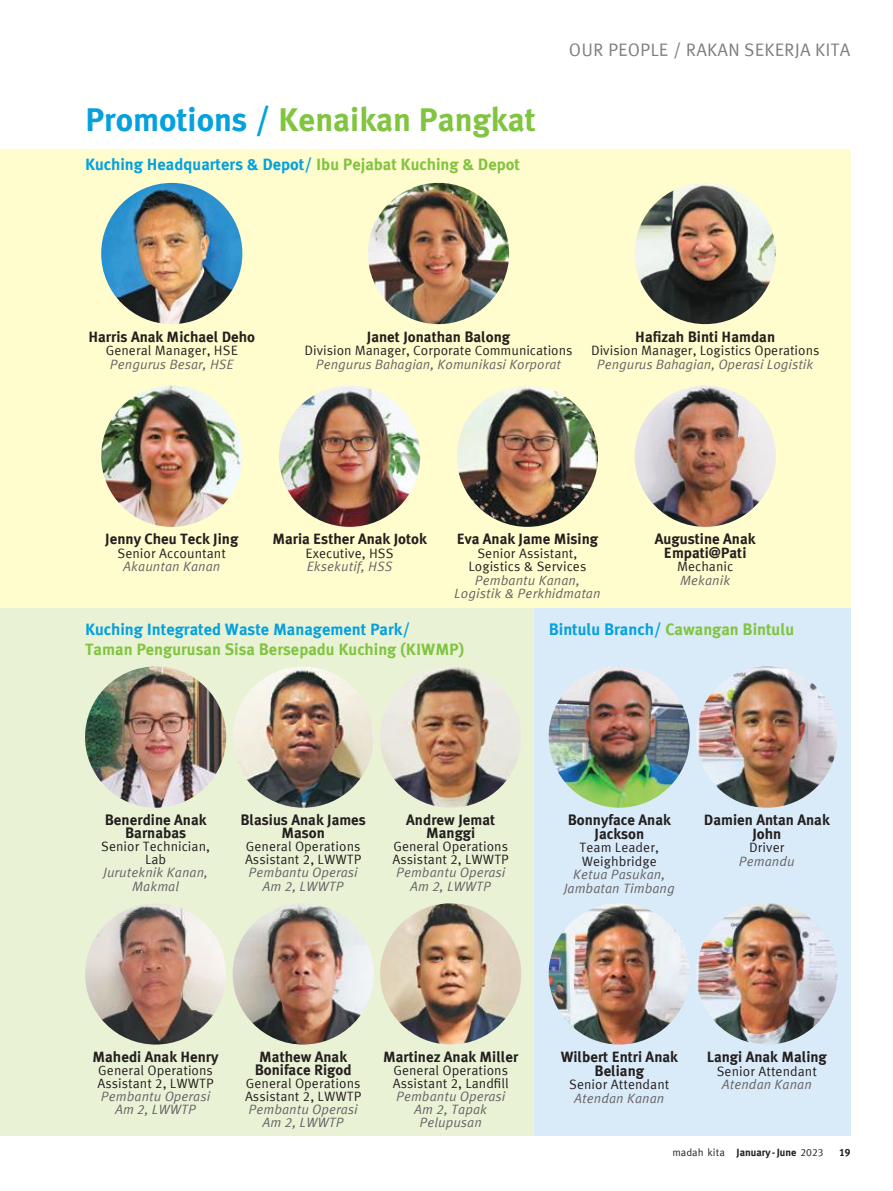
<style>
.page{position:relative;width:893px;height:1191px;background:#fff}
.page>*{position:absolute;margin:0;border:0;box-sizing:border-box;transform-origin:0 0}
.t1{font:700 33px "Meta Korrespondenz";color:#81c440}
.t2{font:18px "Meta Korrespondenz";color:#7d7c7e}
.t3{font:700 16.5px "Meta Korrespondenz";color:#05a1dd}
.t4{font:700 16.5px "Meta Korrespondenz";color:#81c440}
.t5{font:700 15px/13px "Meta Korrespondenz";color:#241f1f;text-align:center}
.t6{font:13.5px/13px "Meta Korrespondenz";color:#241f1f}
.t7{font:italic 13.5px/13px "Meta Korrespondenz";color:#656365;text-align:center}
.t8{font:10.5px "Meta Korrespondenz";color:#241f1f}
.t9{font:700 10.5px "Meta Korrespondenz";color:#241f1f}
.s1{color:#05a1dd}
.s2{color:#81c440}
.s3{font-weight:700}
</style>
<div class="page">
<div style="left:0;top:149px;width:850px;height:478px;background:#fffccd"></div>
<div style="left:0;top:608px;width:850px;height:527px;background:#eaf2d6"></div>
<div style="left:534px;top:608px;width:316px;height:527px;background:#d9eaf8"></div>
<img style="left:85px;top:903px;width:141px;height:141px;border-radius:71px">
<img style="left:233px;top:903px;width:141px;height:141px;border-radius:71px">
<img style="left:380px;top:903px;width:141px;height:141px;border-radius:71px">
<img style="left:101px;top:183px;width:141px;height:141px;border-radius:71px">
<img style="left:368px;top:183px;width:141px;height:141px;border-radius:71px">
<img style="left:635px;top:183px;width:141px;height:141px;border-radius:71px">
<img style="left:233px;top:666px;width:141px;height:141px;border-radius:71px">
<img style="left:380px;top:666px;width:141px;height:141px;border-radius:71px">
<img style="left:85px;top:666px;width:141px;height:141px;border-radius:71px">
<img style="left:101px;top:386px;width:141px;height:141px;border-radius:71px">
<img style="left:457px;top:386px;width:141px;height:141px;border-radius:71px">
<img style="left:635px;top:386px;width:141px;height:141px;border-radius:71px">
<img style="left:279px;top:386px;width:141px;height:141px;border-radius:71px">
<img style="left:549px;top:666px;width:141px;height:141px;border-radius:71px">
<img style="left:696px;top:666px;width:141px;height:141px;border-radius:71px">
<img style="left:549px;top:903px;width:141px;height:141px;border-radius:71px">
<img style="left:696px;top:903px;width:141px;height:141px;border-radius:71px">
<h1 class="t1" style="left:85px;top:100px;width:452px"><span class="s1">Promotions /</span> Kenaikan Pangkat</h1>
<p class="t3" style="left:85px;top:154px;width:436px">Kuching Headquarters &amp; Depot/ <span class="s2">Ibu Pejabat Kuching &amp; Depot</span></p>
<h2 class="t2" style="left:569px;top:39px;width:283px">OUR PEOPLE / RAKAN SEKERJA KITA</h2>
<p class="t5" style="left:88px;top:330px;width:168px">Harris Anak Michael Deho</p>
<p class="t6" style="left:106px;top:344px;width:134px">General Manager, HSE</p>
<p class="t7" style="left:110px;top:357px;width:125px">Pengurus Besar, HSE</p>
<p class="t5" style="left:367px;top:330px;width:145px">Janet Jonathan Balong</p>
<p class="t6" style="left:305px;top:344px;width:269px">Division Manager, Corporate Communications</p>
<p class="t7" style="left:316px;top:357px;width:247px">Pengurus Bahagian, Komunikasi Korporat</p>
<p class="t5" style="left:635px;top:330px;width:141px">Hafizah Binti Hamdan</p>
<p class="t6" style="left:591px;top:344px;width:230px">Division Manager, Logistics Operations</p>
<p class="t7" style="left:597px;top:357px;width:218px">Pengurus Bahagian, Operasi Logistik</p>
<p class="t5" style="left:105px;top:532px;width:135px">Jenny Cheu Teck Jing</p>
<p class="t6" style="left:118px;top:546px;width:110px">Senior Accountant</p>
<p class="t7" style="left:123px;top:560px;width:99px">Akauntan Kanan</p>
<p class="t5" style="left:272px;top:532px;width:156px">Maria Esther Anak Jotok</p>
<p class="t6" style="left:305px;top:546px;width:90px">Executive, HSS</p>
<p class="t7" style="left:307px;top:560px;width:87px">Eksekutif, HSS</p>
<p class="t5" style="left:457px;top:532px;width:143px">Eva Anak Jame Mising</p>
<p class="t6" style="left:468px;top:546px;width:119px;line-height:13.5px;text-align:center">Senior Assistant,<br>Logistics &amp; Services</p>
<p class="t7" style="left:454px;top:573px;width:148px;line-height:13.5px">Pembantu Kanan,<br>Logistik &amp; Perkhidmatan</p>
<p class="t5" style="left:655px;top:532px;width:102px;line-height:13.5px">Augustine Anak<br>Empati@Pati</p>
<p class="t6" style="left:677px;top:560px;width:58px">Mechanic</p>
<p class="t7" style="left:680px;top:573px;width:52px">Mekanik</p>
<p class="t3" style="left:85px;top:620px;width:327px">Kuching Integrated Waste Management Park/</p>
<p class="t4" style="left:85px;top:639px;width:381px">Taman Pengurusan Sisa Bersepadu Kuching (KIWMP)</p>
<p class="t4" style="left:549px;top:620px;width:247px"><span class="s1">Bintulu Branch/</span> Cawangan Bintulu</p>
<p class="t5" style="left:105px;top:813px;width:103px">Benerdine Anak<br>Barnabas</p>
<p class="t6" style="left:101px;top:840px;width:110px;text-align:center">Senior Technician,<br>Lab</p>
<p class="t7" style="left:103px;top:866px;width:106px">Juruteknik Kanan,<br>Makmal</p>
<p class="t5" style="left:240px;top:813px;width:127px">Blasius Anak James<br>Mason</p>
<p class="t6" style="left:245px;top:840px;width:118px">General Operations<br>Assistant 2, LWWTP</p>
<p class="t7" style="left:248px;top:866px;width:111px">Pembantu Operasi<br>Am 2, LWWTP</p>
<p class="t5" style="left:406px;top:813px;width:90px">Andrew Jemat<br>Manggi</p>
<p class="t6" style="left:393px;top:840px;width:118px">General Operations<br>Assistant 2, LWWTP</p>
<p class="t7" style="left:396px;top:866px;width:111px">Pembantu Operasi<br>Am 2, LWWTP</p>
<p class="t5" style="left:568px;top:813px;width:105px;line-height:13.5px">Bonnyface Anak<br>Jackson</p>
<p class="t6" style="left:580px;top:840px;width:81px;line-height:13.5px">Team Leader,<br>Weighbridge</p>
<p class="t7" style="left:564px;top:867px;width:113px;line-height:13.5px">Ketua Pasukan,<br>Jambatan Timbang</p>
<p class="t5" style="left:704px;top:813px;width:127px;line-height:13.5px">Damien Antan Anak<br>John</p>
<p class="t6" style="left:749px;top:841px;width:37px">Driver</p>
<p class="t7" style="left:739px;top:854px;width:57px">Pemandu</p>
<p class="t5" style="left:93px;top:1050px;width:128px">Mahedi Anak Henry</p>
<p class="t6" style="left:97px;top:1063px;width:118px">General Operations<br>Assistant 2, LWWTP</p>
<p class="t7" style="left:101px;top:1089px;width:111px">Pembantu Operasi<br>Am 2, LWWTP</p>
<p class="t5" style="left:255px;top:1050px;width:99px">Mathew Anak<br>Boniface Rigod</p>
<p class="t6" style="left:245px;top:1076px;width:118px">General Operations<br>Assistant 2, LWWTP</p>
<p class="t7" style="left:248px;top:1103px;width:111px">Pembantu Operasi<br>Am 2, LWWTP</p>
<p class="t5" style="left:383px;top:1050px;width:137px">Martinez Anak Miller</p>
<p class="t6" style="left:393px;top:1063px;width:117px">General Operations<br>Assistant 2, Landfill</p>
<p class="t7" style="left:396px;top:1089px;width:111px">Pembantu Operasi<br>Am 2, Tapak<br>Pelupusan</p>
<p class="t5" style="left:561px;top:1050px;width:119px;line-height:13.5px">Wilbert Entri Anak<br>Beliang</p>
<p class="t6" style="left:569px;top:1077px;width:102px">Senior Attendant</p>
<p class="t7" style="left:574px;top:1091px;width:92px">Atendan Kanan</p>
<p class="t5" style="left:707px;top:1050px;width:122px">Langi Anak Maling</p>
<p class="t6" style="left:717px;top:1064px;width:102px">Senior Attendant</p>
<p class="t7" style="left:722px;top:1077px;width:92px">Atendan Kanan</p>
<p class="t8" style="left:672px;top:1146px;width:153px">madah kita <span class="s3">January - June</span> 2023</p>
<p class="t9" style="left:839px;top:1146px;width:13px">19</p>
</div>
